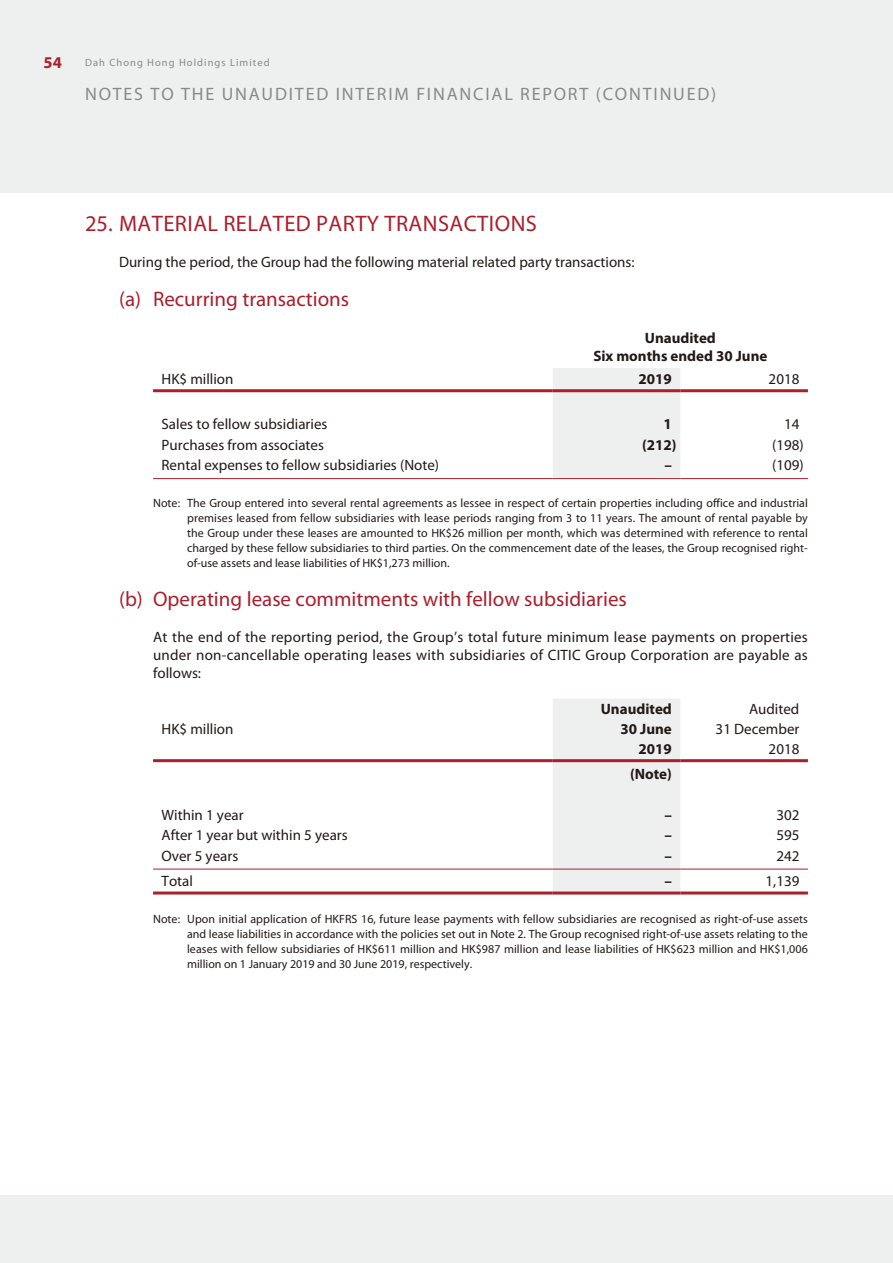
<style>
.page{position:relative;width:893px;height:1263px;background:#eeefef}
.page>*{position:absolute;margin:0;border:0;box-sizing:border-box;transform-origin:0 0}
.t1{font:22.5px "Myriad Pro";letter-spacing:.02em;color:#ab1f2c}
.t2{font:21px "Myriad Pro";color:#ab1f2c}
.t3{font:18px "Myriad Pro";letter-spacing:.1em;color:#898989}
.t4{font:700 16.5px "Myriad Pro";color:#ab1f2c}
.t5{font:15px/18px "Myriad Pro";color:#231916;text-align:justify}
.t6{font:700 15px/18px "Myriad Pro";color:#231916;text-align:center}
.t7{font:12px/15px "Myriad Pro";color:#231916;text-align:justify}
.t8{font:10.5px "Myriad Pro";letter-spacing:.1em;color:#898989}
</style>
<div class="page">
<div style="left:0;top:193px;width:893px;height:1002px;background:#fff"></div>
<div style="left:553px;top:368px;width:127px;height:110px;background:#eeefef"></div>
<hr style="left:153px;top:389px;width:400px;height:3px;background:#ab1f2c">
<hr style="left:553px;top:389px;width:127px;height:3px;background:#ab1f2c">
<hr style="left:680px;top:389px;width:128px;height:3px;background:#ab1f2c">
<hr style="left:153px;top:478px;width:400px;height:1px;background:#ab1f2c">
<hr style="left:553px;top:478px;width:127px;height:1px;background:#ab1f2c">
<hr style="left:680px;top:478px;width:128px;height:1px;background:#ab1f2c">
<div style="left:553px;top:699px;width:127px;height:192px;background:#eeefef"></div>
<hr style="left:153px;top:759px;width:400px;height:3px;background:#ab1f2c">
<hr style="left:553px;top:759px;width:127px;height:3px;background:#ab1f2c">
<hr style="left:680px;top:759px;width:128px;height:3px;background:#ab1f2c">
<hr style="left:153px;top:869px;width:400px;height:1px;background:#ab1f2c">
<hr style="left:553px;top:869px;width:127px;height:1px;background:#ab1f2c">
<hr style="left:680px;top:869px;width:128px;height:1px;background:#ab1f2c">
<hr style="left:153px;top:891px;width:400px;height:3px;background:#ab1f2c">
<hr style="left:553px;top:891px;width:127px;height:3px;background:#ab1f2c">
<hr style="left:680px;top:891px;width:128px;height:3px;background:#ab1f2c">
<h3 class="t4" style="left:44px;top:56px;width:20px">54</h3>
<p class="t8" style="left:85px;top:59px;width:186px">Dah Chong Hong Holdings Limited</p>
<h3 class="t3" style="left:85px;top:87px;width:633px">NOTES TO THE UNAUDITED INTERIM FINANCIAL REPORT (CONTINUED)</h3>
<h1 class="t1" style="left:85px;top:215px;width:453px">25. MATERIAL RELATED PARTY TRANSACTIONS</h1>
<p class="t5" style="left:119px;top:255px;width:517px">During the period, the Group had the following material related party transactions:</p>
<h2 class="t2" style="left:119px;top:291px;width:232px">(a) Recurring transactions</h2>
<p class="t6" style="left:593px;top:331px;width:176px">Unaudited<br>Six months ended 30 June</p>
<p class="t5" style="left:162px;top:371px;width:73px">HK$ million</p>
<p class="t6" style="left:639px;top:371px;width:35px">2019</p>
<p class="t5" style="left:769px;top:371px;width:32px">2018</p>
<p class="t5" style="left:162px;top:417px;width:167px">Sales to fellow subsidiaries</p>
<p class="t6" style="left:663px;top:417px;width:10px">1</p>
<p class="t5" style="left:784px;top:417px;width:17px">14</p>
<p class="t5" style="left:162px;top:437px;width:164px">Purchases from associates</p>
<p class="t6" style="left:642px;top:437px;width:36px">(212)</p>
<p class="t5" style="left:772px;top:437px;width:33px">(198)</p>
<p class="t5" style="left:162px;top:458px;width:279px">Rental expenses to fellow subsidiaries (Note)</p>
<p class="t6" style="left:664px;top:458px;width:9px">–</p>
<p class="t5" style="left:772px;top:458px;width:33px">(109)</p>
<p class="t7" style="left:187px;top:497px;width:622px;text-indent:-34px">Note: The Group entered into several rental agreements as lessee in respect of certain properties including office and industrial premises leased from fellow subsidiaries with lease periods ranging from 3 to 11 years. The amount of rental payable by the Group under these leases are amounted to HK$26 million per month, which was determined with reference to rental charged by these fellow subsidiaries to third parties. On the commencement date of the leases, the Group recognised right&shy;of-use assets and lease liabilities of HK$1,273 million.</p>
<h2 class="t2" style="left:119px;top:591px;width:509px">(b) Operating lease commitments with fellow subsidiaries</h2>
<p class="t5" style="left:153px;top:630px;width:656px">At the end of the reporting period, the Group’s total future minimum lease payments on properties under non-cancellable operating leases with subsidiaries of CITIC Group Corporation are payable as follows:</p>
<p class="t6" style="left:601px;top:701px;width:73px">Unaudited</p>
<p class="t5" style="left:749px;top:702px;width:52px">Audited</p>
<p class="t5" style="left:162px;top:721px;width:73px">HK$ million</p>
<p class="t6" style="left:621px;top:721px;width:53px">30 June</p>
<p class="t5" style="left:716px;top:721px;width:85px">31 December</p>
<p class="t6" style="left:639px;top:741px;width:35px">2019</p>
<p class="t5" style="left:769px;top:741px;width:32px">2018</p>
<p class="t6" style="left:630px;top:766px;width:43px">(Note)</p>
<p class="t5" style="left:162px;top:807px;width:84px">Within 1 year</p>
<p class="t6" style="left:664px;top:807px;width:9px">–</p>
<p class="t5" style="left:776px;top:807px;width:25px">302</p>
<p class="t5" style="left:162px;top:828px;width:188px">After 1 year but within 5 years</p>
<p class="t6" style="left:664px;top:828px;width:9px">–</p>
<p class="t5" style="left:776px;top:828px;width:25px">595</p>
<p class="t5" style="left:162px;top:848px;width:78px">Over 5 years</p>
<p class="t6" style="left:664px;top:848px;width:9px">–</p>
<p class="t5" style="left:776px;top:848px;width:25px">242</p>
<p class="t5" style="left:162px;top:873px;width:33px">Total</p>
<p class="t6" style="left:664px;top:873px;width:9px">–</p>
<p class="t5" style="left:765px;top:873px;width:35px">1,139</p>
<p class="t7" style="left:187px;top:912px;width:622px;text-indent:-34px">Note: Upon initial application of HKFRS 16, future lease payments with fellow subsidiaries are recognised as right-of-use assets and lease liabilities in accordance with the policies set out in Note 2. The Group recognised right-of-use assets relating to the leases with fellow subsidiaries of HK$611 million and HK$987 million and lease liabilities of HK$623 million and HK$1,006 million on 1 January 2019 and 30 June 2019, respectively.</p>
</div>
